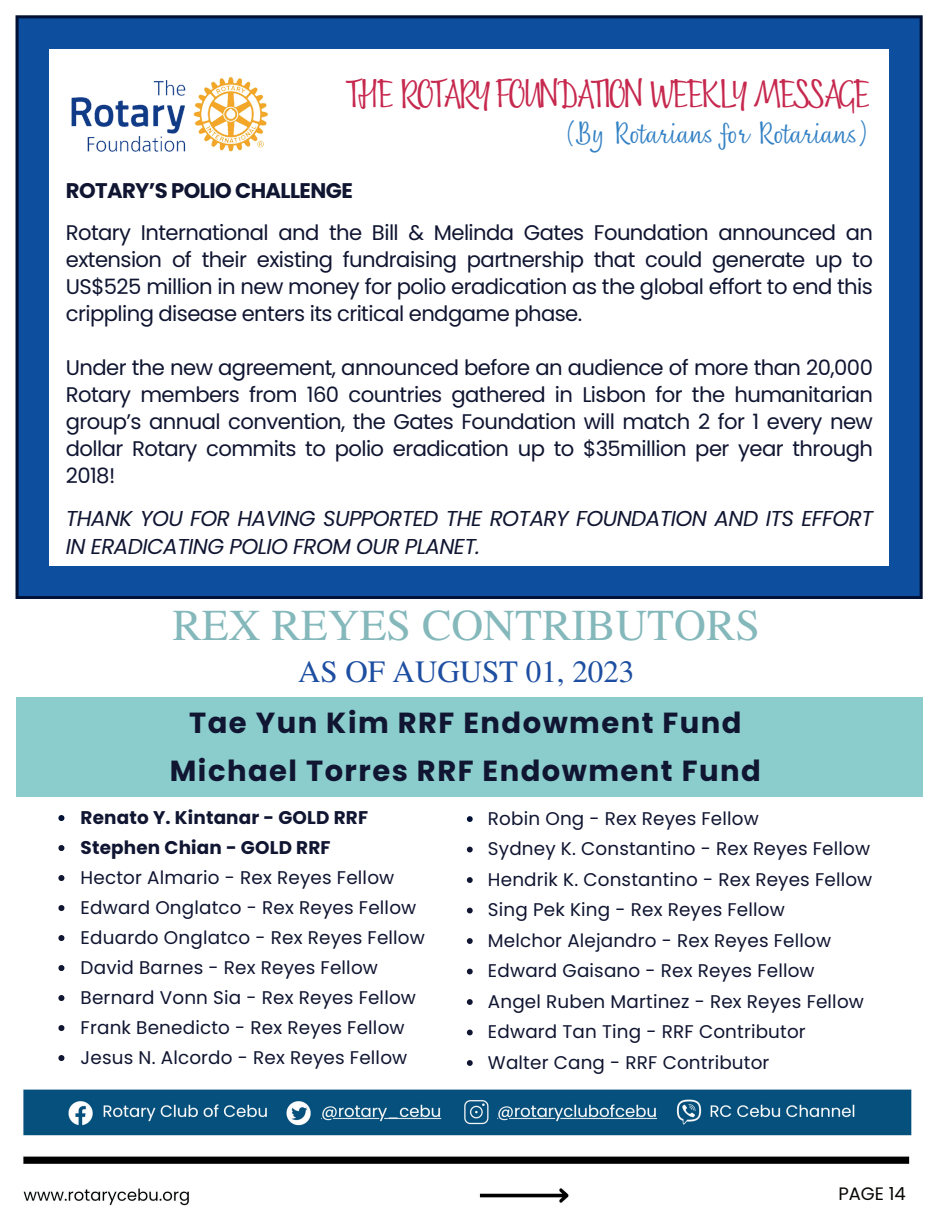
<style>
.page{position:relative;width:936px;height:1224px;background:#fff}
.page>*{position:absolute;margin:0;border:0;box-sizing:border-box;transform-origin:0 0}
.t1{font:44px "Te X Gyre Termes";color:#84b8bb}
.t2{font:36.4px "Nefelibata Script";letter-spacing:-.11em;color:#c6284e}
.t3{font:31px "Te X Gyre Termes";color:#1d4ea1}
.t4{font:700 29px/48px "Poppins";letter-spacing:.05em;color:#101531;text-align:center}
.t5{font:27.8px "Nefelibata Script";color:#3481c4}
.t6{font:italic 21.6px/28px "Poppins";letter-spacing:-.025em;color:#101531}
.t7{font:21.2px/27px "Poppins";letter-spacing:-.025em;color:#101531;text-align:justify}
.t8{font:700 21.2px "Poppins";letter-spacing:-.025em;color:#101531}
.t9{font:18.4px/30.4px "Poppins";letter-spacing:.01em;color:#101531}
.t10{font:700 18.4px/30px "Poppins";letter-spacing:.01em;color:#101531}
.t11{font:18px "Poppins";color:#080704}
</style>
<div class="page">
<img style="left:15px;top:15px;width:908px;height:1191px">
<div style="left:16px;top:697px;width:906px;height:100px;background:#8bcdcd"></div>
<svg style="left:58px;top:815px;width:6px;height:6px"></svg>
<svg style="left:58px;top:845px;width:6px;height:6px"></svg>
<svg style="left:58px;top:875px;width:6px;height:6px"></svg>
<svg style="left:58px;top:905px;width:6px;height:6px"></svg>
<svg style="left:58px;top:935px;width:6px;height:6px"></svg>
<svg style="left:58px;top:965px;width:6px;height:6px"></svg>
<svg style="left:58px;top:995px;width:6px;height:6px"></svg>
<svg style="left:58px;top:1025px;width:6px;height:6px"></svg>
<svg style="left:58px;top:1055px;width:6px;height:6px"></svg>
<svg style="left:467px;top:816px;width:6px;height:6px"></svg>
<svg style="left:467px;top:847px;width:6px;height:5px"></svg>
<svg style="left:467px;top:877px;width:6px;height:6px"></svg>
<svg style="left:467px;top:908px;width:6px;height:5px"></svg>
<svg style="left:467px;top:938px;width:6px;height:6px"></svg>
<svg style="left:467px;top:969px;width:6px;height:5px"></svg>
<svg style="left:467px;top:999px;width:6px;height:6px"></svg>
<svg style="left:467px;top:1030px;width:6px;height:5px"></svg>
<svg style="left:467px;top:1060px;width:6px;height:6px"></svg>
<svg style="left:16px;top:15px;width:907px;height:584px;fill:#0d4f9e"></svg>
<div style="left:49px;top:50px;width:839px;height:515px;background:#fff"></div>
<img style="left:71px;top:77px;width:197px;height:75px">
<h2 class="t2" style="left:348px;top:67px;width:526px">THE ROTARY FOUNDATION WEEKLY MESSAGE</h2>
<h3 class="t5" style="left:566px;top:112px;width:304px">(By Rotarians for Rotarians)</h3>
<p class="t8" style="left:66px;top:178px;width:289px">ROTARY’S POLIO CHALLENGE</p>
<p class="t7" style="left:66px;top:219px;width:809px">Rotary International and the Bill &amp; Melinda Gates Foundation announced an extension of their existing fundraising partnership that could generate up to US$525 million in new money for polio eradication as the global effort to end this crippling disease enters its critical endgame phase.</p>
<p class="t7" style="left:66px;top:354px;width:809px">Under the new agreement, announced before an audience of more than 20,000<br>Rotary members from 160 countries gathered in Lisbon for the humanitarian group’s annual convention, the Gates Foundation will match 2 for 1 every new dollar Rotary commits to polio eradication up to $35million per year through 2018!</p>
<p class="t6" style="left:66px;top:504px;width:809px">THANK YOU FOR HAVING SUPPORTED THE ROTARY FOUNDATION AND ITS EFFORT<br>IN ERADICATING POLIO FROM OUR PLANET.</p>
<h1 class="t1" style="left:172px;top:594px;width:589px">REX REYES CONTRIBUTORS</h1>
<h3 class="t3" style="left:298px;top:649px;width:338px">AS OF AUGUST 01, 2023</h3>
<h3 class="t4" style="left:170px;top:699px;width:592px">Tae Yun Kim RRF Endowment Fund<br>Michael Torres RRF Endowment Fund</h3>
<p class="t10" style="left:81px;top:803px;width:289px">Renato Y. Kintanar - GOLD RRF<br>Stephen Chian - GOLD RRF</p>
<p class="t9" style="left:81px;top:863px;width:346px">Hector Almario - Rex Reyes Fellow Edward Onglatco - Rex Reyes Fellow Eduardo Onglatco - Rex Reyes Fellow David Barnes - Rex Reyes Fellow Bernard Vonn Sia - Rex Reyes Fellow Frank Benedicto - Rex Reyes Fellow Jesus N. Alcordo - Rex Reyes Fellow</p>
<p class="t9" style="left:488px;top:803px;width:386px">Robin Ong - Rex Reyes Fellow<br>Sydney K. Constantino - Rex Reyes Fellow Hendrik K. Constantino - Rex Reyes Fellow Sing Pek King - Rex Reyes Fellow<br>Melchor Alejandro - Rex Reyes Fellow Edward Gaisano - Rex Reyes Fellow Angel Ruben Martinez - Rex Reyes Fellow Edward Tan Ting - RRF Contributor<br>Walter Cang - RRF Contributor</p>
<p class="t11" style="left:838px;top:1184px;width:69px">PAGE 14</p>
</div>
